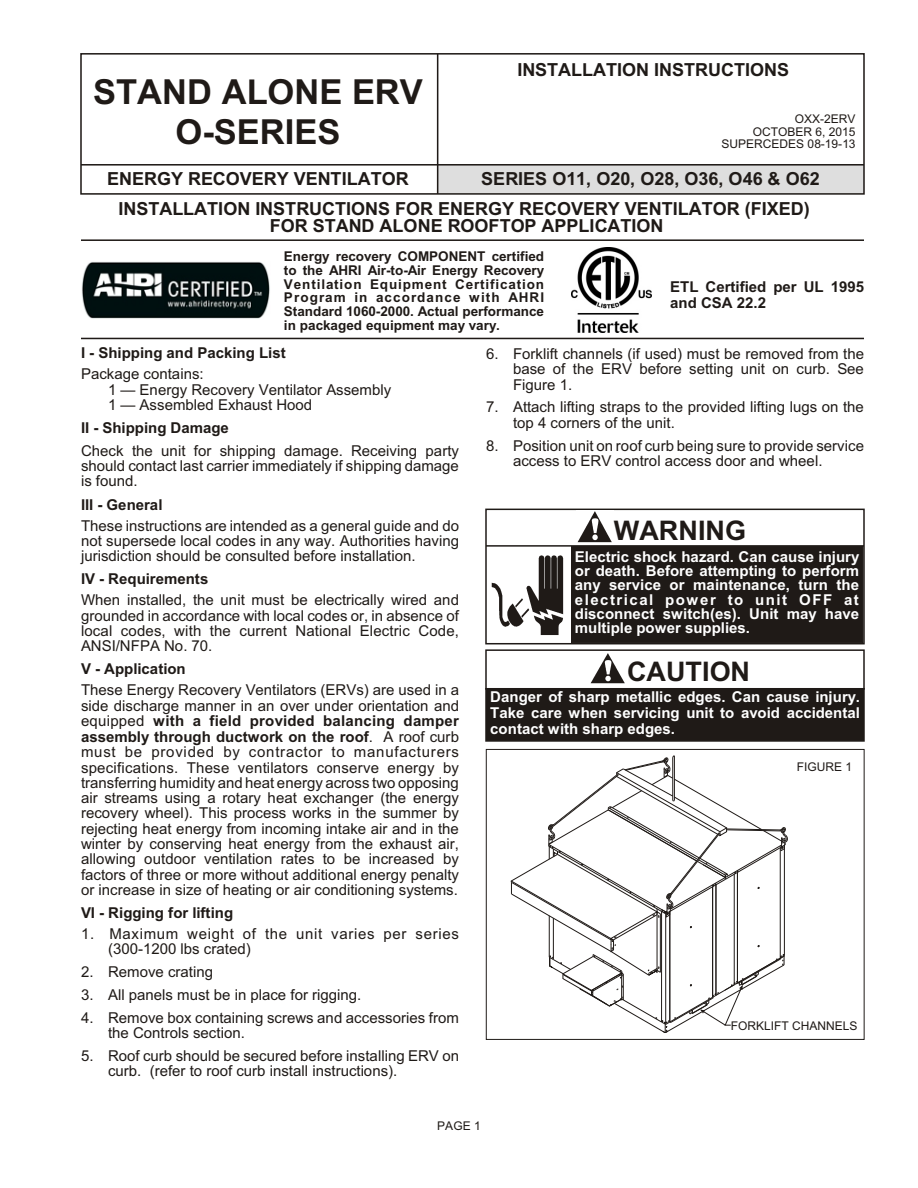
<style>
.page{position:relative;width:918px;height:1188px;background:#fff}
.page>*{position:absolute;margin:0;border:0;box-sizing:border-box;transform-origin:0 0}
.t1{font:700 34.5px/39.3px "Arial";color:#1f1a17;text-align:center}
.t2{font:700 27px "Arial";color:#1f1a17}
.t3{font:700 18px/30.2px "Arial";color:#1f1a17}
.t4{font:15px/15.3px "Arial";color:#1f1a17}
.t5{font:700 15px/14.1px "Arial";color:#fff;text-align:justify}
.t6{font:700 15px/15.6px "Arial";color:#1f1a17}
.t7{font:15px/15.3px "Arial";letter-spacing:.045em;color:#1f1a17}
.t8{font:700 13.5px/13.8px "Arial";letter-spacing:-.005em;color:#1f1a17;text-align:justify}
.t9{font:12px/12.5px "Arial";color:#1f1a17;text-align:right}
.s1{font-weight:700}
</style>
<div class="page">
<div style="left:438px;top:165px;width:426px;height:28px;background:#dedede"></div>
<hr style="left:437px;top:54px;width:1px;height:140px;background:#1f1a17">
<hr style="left:81px;top:164px;width:783px;height:2px;background:#1f1a17">
<div style="left:80px;top:53px;width:785px;height:142px;border:2px solid #1f1a17"></div>
<hr style="left:81px;top:239px;width:783px;height:2px;background:#1f1a17">
<img style="left:571px;top:247px;width:80px;height:85px">
<hr style="left:81px;top:338px;width:783px;height:1px;background:#1f1a17">
<div style="left:485px;top:690px;width:380px;height:52px;background:#1f1a17"></div>
<div style="left:485px;top:649px;width:380px;height:41px;border:2px solid #1f1a17"></div>
<img style="left:590px;top:653px;width:35px;height:31px">
<div style="left:571px;top:547px;width:291px;height:94px;background:#1f1a17"></div>
<div style="left:485px;top:509px;width:380px;height:135px;border:2px solid #1f1a17"></div>
<img style="left:576px;top:511px;width:38px;height:32px">
<hr style="left:486px;top:545px;width:378px;height:2px;background:#1f1a17">
<img style="left:492px;top:555px;width:72px;height:81px">
<div style="left:486px;top:749px;width:378px;height:291px;border:1px solid #1f1a17"></div>
<svg style="left:511px;top:755px;width:277px;height:278px"></svg>
<img style="left:81px;top:262px;width:189px;height:57px">
<h1 class="t1" style="left:93px;top:76px;width:331px">STAND ALONE ERV<br>O-SE RIES</h1>
<p class="t3" style="left:517px;top:56px;width:273px">INSTALLATION INSTRUCTIONS</p>
<p class="t9" style="left:721px;top:114px;width:136px">OXX-2ERV<br>OCTOBER 6, 2015<br>SUPERCEDES 08-19-13</p>
<p class="t3" style="left:107px;top:165px;width:303px">ENERGY RECOVERY VENTILATOR</p>
<p class="t3" style="left:119px;top:165px;width:703px;text-indent:363px">SERIES O11, O20, O28, O36, O46 &amp; O62<br>INSTALLATION INSTRUCTIONS FOR ENERGY RECOVERY VENTILATOR (FIXED)</p>
<p class="t3" style="left:270px;top:212px;width:395px">FOR STAND ALONE ROOFTOP APPLICATION</p>
<p class="t8" style="left:284px;top:251px;width:262px">Energy recovery COMPONENT certified to the AHRI Air-to-Air Energy Recovery Ventilation Equipment Certification Program in accordance with AHRI Standard 1060-2000. Actual performance in packaged equipment may vary.</p>
<p class="t6" style="left:670px;top:281px;width:195px">ETL Certified per UL 1995 and CSA 22.2</p>
<p class="t4" style="left:513px;top:347px;width:353px;text-align:justify;text-indent:-27px">6. Forklift channels (if used) must be removed from the base of the ERV before setting unit on curb. See Figure 1.</p>
<p class="t4" style="left:513px;top:401px;width:352px;text-indent:-27px">7. Attach lifting straps to the provided lifting lugs on the top 4 corners of the unit.</p>
<p class="t4" style="left:513px;top:439px;width:353px;text-indent:-27px">8. Position unit on roof curb being sure to provide service access to ERV control access door and wheel.</p>
<p class="t6" style="left:81px;top:347px;width:206px">I - Ship ping and Pack ing List</p>
<p class="t4" style="left:108px;top:368px;width:285px;text-indent:-27px">Package contains:<br>1 — Energy Recovery Ventilator Assembly<br>1 — Assembled Exhaust Hood</p>
<p class="t6" style="left:81px;top:421px;width:149px">II - Shipping Damage</p>
<p class="t4" style="left:81px;top:444px;width:380px;text-align:justify">Check the unit for shipping damage. Receiving party should contact last carrier immediately if shipping damage is found.</p>
<p class="t6" style="left:81px;top:498px;width:83px">III - General</p>
<p class="t4" style="left:81px;top:519px;width:380px;text-align:justify">These instructions are intended as a general guide and do not supersede local codes in any way. Authorities having jurisdiction should be consulted before installation.</p>
<p class="t6" style="left:81px;top:573px;width:129px">IV - Requirements</p>
<p class="t4" style="left:81px;top:594px;width:380px;text-align:justify">When installed, the unit must be electrically wired and grounded in accordance with local codes or, in absence of local codes, with the current National Electric Code, ANSI/NFPA No. 70.</p>
<p class="t6" style="left:81px;top:663px;width:106px">V - Application</p>
<p class="t4" style="left:81px;top:684px;width:380px;text-align:justify">These Energy Recovery Ventilators (ERVs) are used in a side discharge manner in an over under orientation and equipped <span class="s1">with a field provided balancing damper assembly through ductwork on the roof</span>. A roof curb must be provided by contractor to manufacturers specifications. These ventilators conserve energy by transferring humidity and heat energy across two opposing air streams using a rotary heat exchanger (the energy recovery wheel). This process works in the summer by rejecting heat energy from incoming intake air and in the winter by conserving heat energy from the exhaust air, allowing outdoor ventilation rates to be increased by factors of three or more without additional energy penalty or increase in size of heating or air conditioning systems.</p>
<p class="t6" style="left:81px;top:906px;width:154px">VI - Rigging for lifting</p>
<p class="t7" style="left:108px;top:927px;width:353px;text-indent:-27px">1. Maximum weight of the unit varies per series (300-1200 lbs crated)</p>
<p class="t4" style="left:81px;top:966px;width:134px">2. Remove crating</p>
<p class="t4" style="left:81px;top:988px;width:282px">3. All panels must be in place for rigging.</p>
<p class="t4" style="left:108px;top:1011px;width:352px;text-indent:-27px">4. Remove box containing screws and accessories from the Controls section.</p>
<p class="t4" style="left:108px;top:1049px;width:353px;text-indent:-27px">5. Roof curb should be secured before installing ERV on curb. (refer to roof curb install instructions).</p>
<h2 class="t2" style="left:614px;top:520px;width:134px">WARNING</h2>
<p class="t5" style="left:575px;top:551px;width:286px">Electric shock hazard. Can cause injury or death. Before attempting to perform any service or maintenance, turn the electrical power to unit OFF at disconnect switch(es). Unit may have multiple power supplies.</p>
<h2 class="t2" style="left:627px;top:662px;width:124px">CAUTION</h2>
<p class="t5" style="left:490px;top:691px;width:371px;line-height:15.6px">Danger of sharp metallic edges. Can cause injury.<br>Take care when servicing unit to avoid accidental contact with sharp edges.</p>
<p class="t9" style="left:797px;top:762px;width:57px">FIGURE 1</p>
<p class="t9" style="left:731px;top:1021px;width:128px">FORKLIFT CHANNELS</p>
<p class="t9" style="left:437px;top:1121px;width:45px">PAGE 1</p>
</div>
